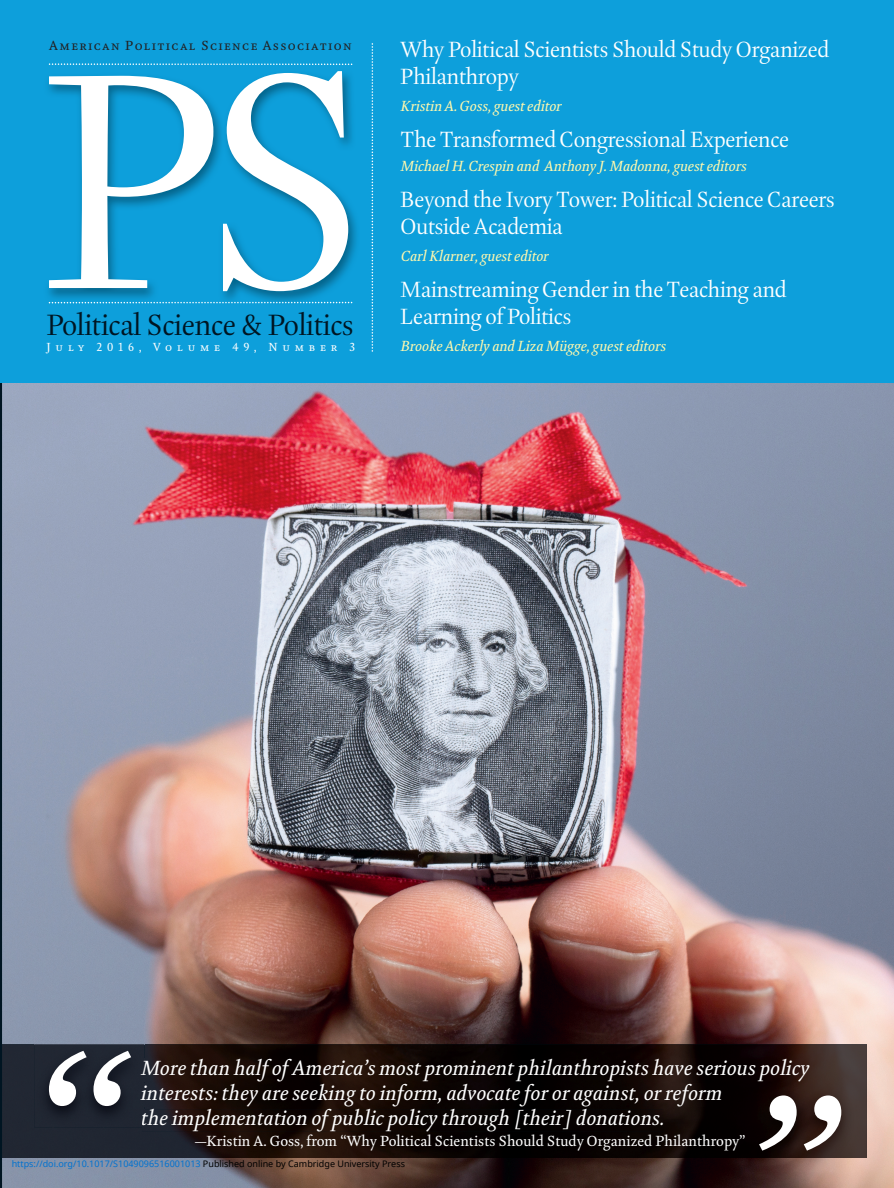
<style>
.page{position:relative;width:894px;height:1188px;background:#fff}
.page>*{position:absolute;margin:0;border:0;box-sizing:border-box;transform-origin:0 0}
.t1{font:313.5px "Kingfisher Display";color:#fff}
.t2{font:30px "Kingfisher Display";letter-spacing:-.015em;color:#001522}
.t3{font:22.5px/27px "Kingfisher Display";letter-spacing:-.015em;color:#fff}
.t4{font:italic 21px/25.2px "Kingfisher";letter-spacing:.005em;color:#fff}
.t5{font:italic 15px "Kingfisher";letter-spacing:-.005em;color:#fff8ae}
.t6{font:15px "Kingfisher";letter-spacing:-.005em;color:#fff}
.t7{font:13.5px "Kingfisher";letter-spacing:.095em;color:#231f20}
.t8{font:12px "Kingfisher";letter-spacing:.395em;color:#fff}
.t9{font:9px "Noto Sans";color:#0172cf}
.s1{color:#fdfdfd}
.s2{color:#000}
</style>
<div class="page">
<hr style="left:0;top:371px;width:2px;height:817px;background:#001522">
<hr style="left:0;top:0;width:2px;height:383px;background:#0d9fdb">
<img style="left:2px;top:383px;width:891px;height:805px">
<div style="left:2px;top:0;width:891px;height:383px;background:#0d9fdb"></div>
<img style="left:48px;top:73px;width:309px;height:231px">
<svg style="left:49px;top:302px;width:303px;height:1px"></svg>
<svg style="left:49px;top:63px;width:303px;height:2px"></svg>
<svg style="left:371px;top:43px;width:2px;height:309px"></svg>
<div style="left:2px;top:1044px;width:51px;height:114px;background:#212733"></div>
<img style="left:104px;top:1044px;width:559px;height:114px">
<img style="left:663px;top:1044px;width:203px;height:76px">
<div style="left:53px;top:1127px;width:51px;height:31px;background:#202632"></div>
<img style="left:663px;top:1120px;width:82px;height:38px">
<img style="left:855px;top:1120px;width:11px;height:38px">
<img style="left:144px;top:1059px;width:665px;height:22px">
<img style="left:144px;top:1084px;width:577px;height:23px">
<img style="left:142px;top:1109px;width:520px;height:23px">
<img style="left:195px;top:1135px;width:550px;height:16px">
<img style="left:34px;top:1044px;width:110px;height:83px">
<svg style="left:142px;top:1109px;width:2px;height:18px"></svg>
<svg style="left:49px;top:1051px;width:82px;height:55px"></svg>
<img style="left:745px;top:1088px;width:110px;height:83px">
<svg style="left:758px;top:1095px;width:82px;height:56px"></svg>
<p class="t7" style="left:49px;top:40px;width:304px">AMERICAN POLITICAL SCIENCE ASSOCIATION</p>
<p class="t3" style="left:400px;top:38px;width:430px">Why Political Scientists Should Study Organized<br>Philanthropy</p>
<p class="t5" style="left:400px;top:99px;width:162px">Kristin A. Goss, guest editor</p>
<p class="t3" style="left:400px;top:128px;width:390px">The Transformed Congressional Experience</p>
<p class="t5" style="left:400px;top:159px;width:347px">Michael H. Crespin and Anthony J. Madonna, guest editors</p>
<p class="t3" style="left:400px;top:188px;width:436px">Beyond the Ivory Tower: Political Science Careers<br>Outside Academia</p>
<p class="t5" style="left:400px;top:249px;width:149px">Carl Klarner, guest editor</p>
<p class="t3" style="left:400px;top:278px;width:388px">Mainstreaming Gender in the Teaching and<br>Learning of Politics</p>
<p class="t5" style="left:400px;top:339px;width:267px">Brooke Ackerly and Liza Mü gge, guest editors</p>
<p class="t1" style="left:40px;top:44px;width:333px">PS</p>
<p class="t2" style="left:46px;top:311px;width:309px">Political Science &amp; Politics</p>
<p class="t8" style="left:46px;top:342px;width:310px">JULY 2016, VOLUME 49, NUMBER 3</p>
<p class="t4" style="left:140px;top:1057px;width:669px"><span class="s1">M</span>ore than half of America’s most prominent philanthropists have serious policy interests: they are seeking to inform, advocate for or against, or reform<br>the implementation of public policy through [their] donations.</p>
<p class="t6" style="left:195px;top:1135px;width:551px">—Kristin A. Goss, from “Why Political Scientists Should Study Organized Philanthropy”</p>
<p class="t9" style="left:12px;top:1157px;width:394px">https://doi.org/10.1017/S1049096516001013 <span class="s2">Published online by Cambridge University Press</span></p>
</div>
